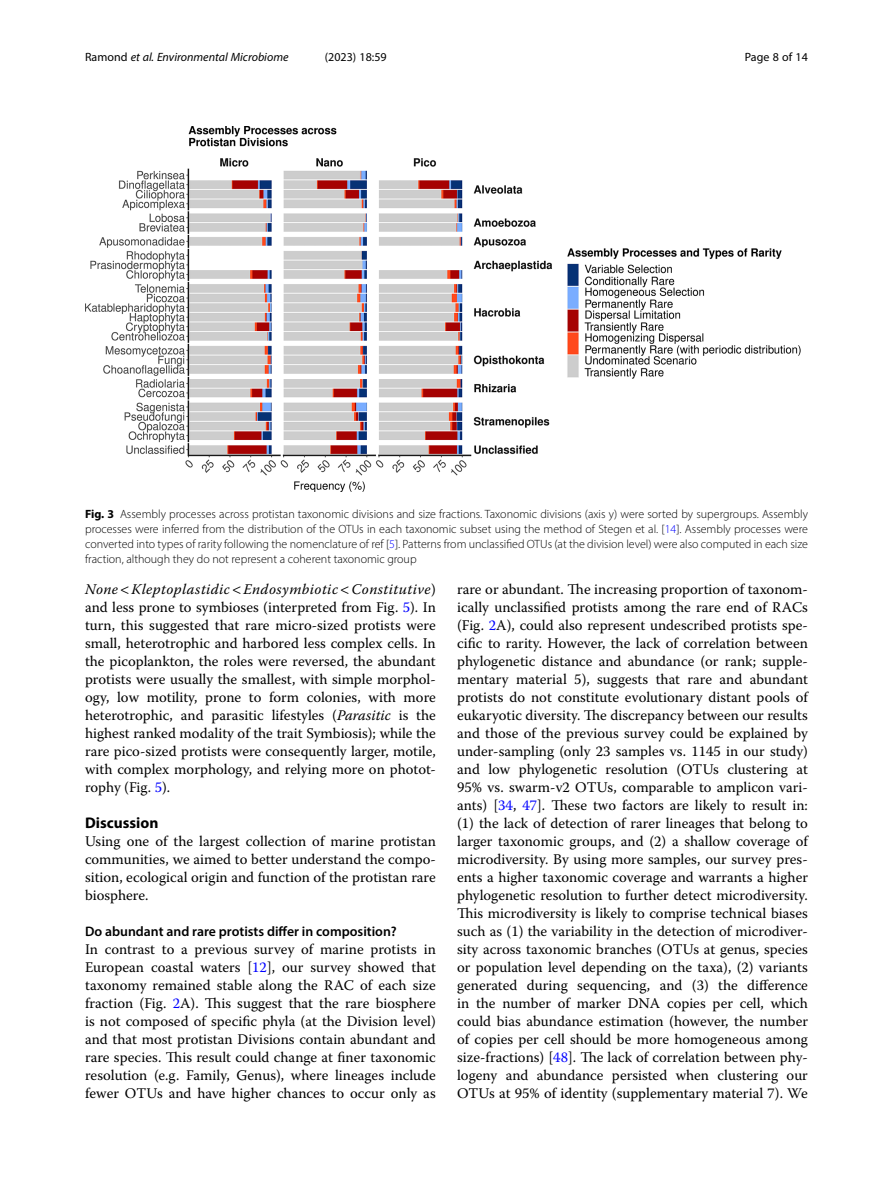
<style>
.page{position:relative;width:893px;height:1191px;background:#fff}
.page>*{position:absolute;margin:0;border:0;box-sizing:border-box;transform-origin:0 0}
.Head_1{font:700 15.45px "Myriad Pro";color:#000}
.Body_Text{font:14.7px/18px "Warnock Pro";color:#000;text-align:justify}
.Body_Text_Indent{font:14.7px/18px "Warnock Pro";color:#000;text-align:justify}
.Head_2{font:600 13.8px "Myriad Pro";color:#000}
.Figure_Caption{font:300 12px/15px "Myriad Pro";color:#000;text-align:justify}
.t1{font:italic 12px "Myriad Pro";color:#000}
.t2{font:12px "Myriad Pro";color:#000}
.s1{font-style:normal}
.s2{font-weight:700}
.s3{color:#00f}
.s4{font-style:italic}
</style>
<div class="page">
<img style="left:85px;top:126px;width:716px;height:365px">
<p class="t1" style="left:85px;top:50px;width:205px"><span class="s1">Ramond</span> et al. Environmental Microbiome</p>
<p class="t2" style="left:325px;top:50px;width:63px">(2023) 18:59</p>
<p class="t2" style="left:745px;top:50px;width:65px">Page 8 of 14</p>
<p class="Figure_Caption" style="left:85px;top:506px;width:724px"><span class="s2">Fig. 3</span> Assembly processes across protistan taxonomic divisions and size fractions. Taxonomic divisions (axis y) were sorted by supergroups. Assembly processes were inferred from the distribution of the OTUs in each taxonomic subset using the method of Stegen et al. [<span class="s3">14</span>]. Assembly processes were converted into types of rarity following the nomenclature of ref [<span class="s3">5</span>]. Patterns from unclassified OTUs (at the division level) were also computed in each size fraction, although they do not represent a coherent taxonomic group</p>
<p class="Body_Text_Indent" style="left:85px;top:580px;width:352px"><span class="s4">None Kleptoplastidic Endosymbiotic Constitutive</span>) and less prone to symbioses (interpreted from Fig. <span class="s3">5</span>). In turn, this suggested that rare micro-sized protists were small, heterotrophic and harbored less complex cells. In the picoplankton, the roles were reversed, the abundant protists were usually the smallest, with simple morphol&shy;ogy, low motility, prone to form colonies, with more heterotrophic, and parasitic lifestyles (<span class="s4">Parasitic</span> is the highest ranked modality of the trait Symbiosis); while the rare pico-sized protists were consequently larger, motile, with complex morphology, and relying more on photot&shy;rophy (Fig. <span class="s3">5</span>).</p>
<p class="Head_1" style="left:85px;top:813px;width:75px">Discussion</p>
<p class="Body_Text" style="left:85px;top:832px;width:352px">Using one of the largest collection of marine protistan communities, we aimed to better understand the compo&shy;sition, ecological origin and function of the protistan rare biosphere.</p>
<p class="Head_2" style="left:85px;top:923px;width:313px">Do abundant and rare protists differ in composition?</p>
<p class="Body_Text" style="left:85px;top:940px;width:352px">In contrast to a previous survey of marine protists in European coastal waters [<span class="s3">12</span>], our survey showed that taxonomy remained stable along the RAC of each size fraction (Fig. <span class="s3">2</span>A). This suggest that the rare biosphere is not composed of specific phyla (at the Division level) and that most protistan Divisions contain abundant and rare species. This result could change at finer taxonomic resolution (e.g. Family, Genus), where lineages include fewer OTUs and have higher chances to occur only as</p>
<p class="Body_Text" style="left:457px;top:580px;width:352px">rare or abundant. The increasing proportion of taxonom&shy;ically unclassified protists among the rare end of RACs (Fig. <span class="s3">2</span>A), could also represent undescribed protists spe&shy;cific to rarity. However, the lack of correlation between phylogenetic distance and abundance (or rank; supple&shy;mentary material 5), suggests that rare and abundant protists do not constitute evolutionary distant pools of eukaryotic diversity. The discrepancy between our results and those of the previous survey could be explained by under-sampling (only 23 samples vs. 1145 in our study) and low phylogenetic resolution (OTUs clustering at 95% vs. swarm-v2 OTUs, comparable to amplicon vari&shy;ants) [<span class="s3">34</span>, <span class="s3">47</span>]. These two factors are likely to result in: (1) the lack of detection of rarer lineages that belong to larger taxonomic groups, and (2) a shallow coverage of microdiversity. By using more samples, our survey pres&shy;ents a higher taxonomic coverage and warrants a higher phylogenetic resolution to further detect microdiversity.<br>This microdiversity is likely to comprise technical biases such as (1) the variability in the detection of microdiver&shy;sity across taxonomic branches (OTUs at genus, species or population level depending on the taxa), (2) variants generated during sequencing, and (3) the difference in the number of marker DNA copies per cell, which could bias abundance estimation (however, the number of copies per cell should be more homogeneous among size-fractions) [<span class="s3">48</span>]. The lack of correlation between phy&shy;logeny and abundance persisted when clustering our OTUs at 95% of identity (supplementary material 7). We</p>
</div>
